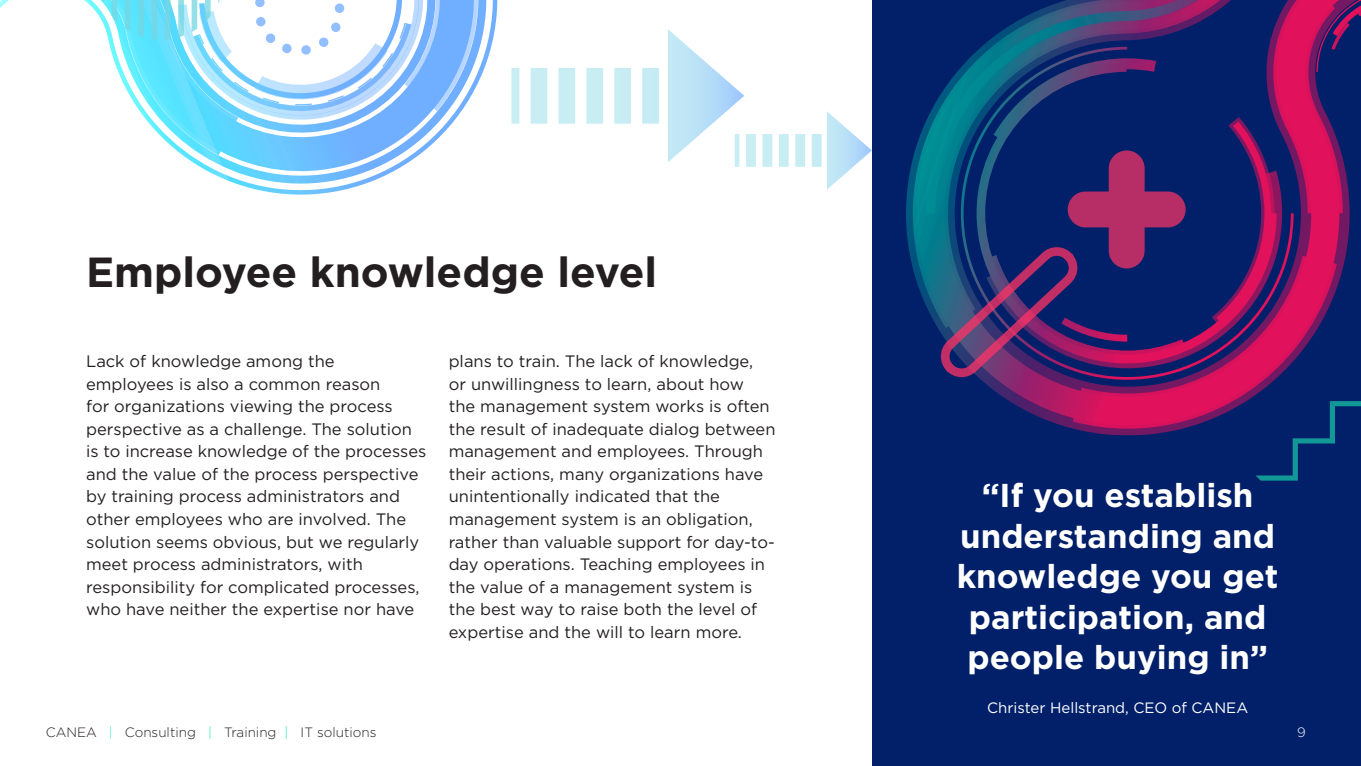
<style>
.page{position:relative;width:1361px;height:766px;background:#fff}
.page>*{position:absolute;margin:0;border:0;box-sizing:border-box;transform-origin:0 0}
.t1{font:700 42px "Gotham";color:#231f20}
.citat_i_text{font:700 33px/40.5px "Gotham";color:#fff;text-align:center}
.citat_i_text-2{font:16.5px/22.5px "Gotham";color:#231f20}
.t2{font:15px "Gotham";color:#fff}
.t3{font:300 13.5px "Gotham";color:#231f20}
.t4{font:300 13.5px "Gotham";color:#fff}
.s1{color:#1de9b6}
</style>
<div class="page">
<div style="left:0;top:0;width:1361px;height:765px;background:#012069"></div>
<div style="left:0;top:0;width:872px;height:765px;background:#fff"></div>
<svg style="left:906px;top:0;width:455px;height:480px"></svg>
<svg style="left:482px;top:0;width:16px;height:74px"></svg>
<svg style="left:182px;top:0;width:300px;height:195px"></svg>
<svg style="left:0;top:0;width:437px;height:155px"></svg>
<svg style="left:511px;top:29px;width:361px;height:161px"></svg>
<p class="t1" style="left:86px;top:244px;width:572px">Employee knowledge level</p>
<p class="citat_i_text-2" style="left:86px;top:350px;width:342px">Lack of knowledge among the employees is also a common reason<br>for organizations viewing the process perspective as a challenge. The solution is to increase knowledge of the processes and the value of the process perspective by training process administrators and other employees who are involved. The solution seems obvious, but we regularly meet process administrators, with responsibility for complicated processes, who have neither the expertise nor have</p>
<p class="citat_i_text-2" style="left:449px;top:350px;width:328px">plans to train. The lack of knowledge,<br>or unwillingness to learn, about how<br>the management system works is often the result of inadequate dialog between management and employees. Through their actions, many organizations have unintentionally indicated that the management system is an obligation, rather than valuable support for day-to&shy;day operations. Teaching employees in the value of a management system is the best way to raise both the level of expertise and the will to learn more.</p>
<p class="citat_i_text" style="left:956px;top:475px;width:323px">“If you establish understanding and knowledge you get participation, and people buying in”</p>
<p class="t2" style="left:987px;top:697px;width:262px">Christer Hellstrand, CEO of CANEA</p>
<p class="t3" style="left:46px;top:724px;width:69px">CANEA <span class="s1">|</span></p>
<p class="t3" style="left:125px;top:724px;width:89px">Consulting <span class="s1">|</span></p>
<p class="t3" style="left:224px;top:724px;width:66px">Training <span class="s1">|</span></p>
<p class="t3" style="left:301px;top:724px;width:77px">IT solutions</p>
<p class="t4" style="left:1297px;top:724px;width:10px">9</p>
</div>
